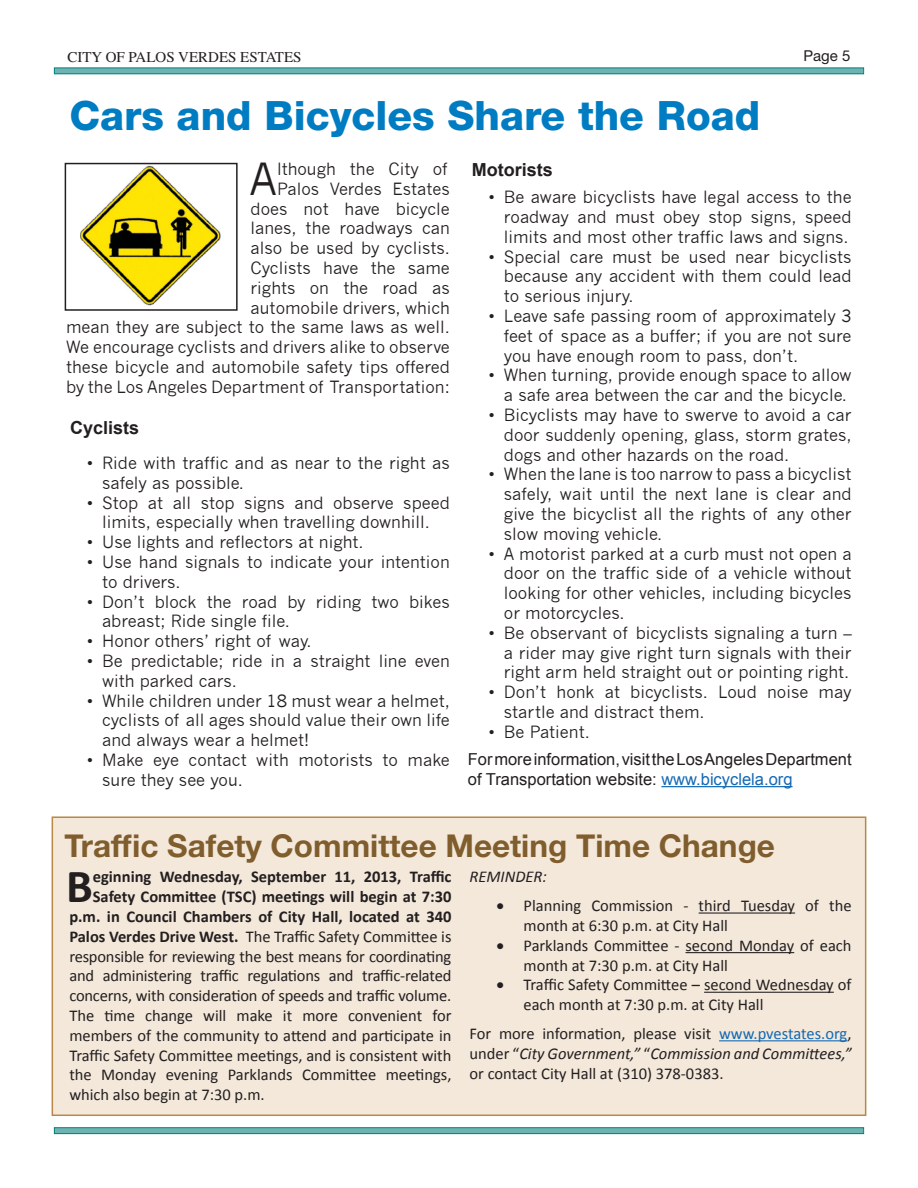
<style>
.page{position:relative;width:918px;height:1188px;background:#fff}
.page>*{position:absolute;margin:0;border:0;box-sizing:border-box;transform-origin:0 0}
.t1{font:700 47.7px "Calibri";color:#231f20}
.t2{font:43.2px "News Gothic";color:#231f20}
.t3{font:800 40.5px "Helvetica Neue LT Std";color:#007cc2}
.drop_cap{font:700 31.5px "Helvetica Neue LT Std";color:#805d2d}
.t4{font:700 18px "Arial";color:#231f20}
.t5{font:16.5px/19.8px "News Gothic";color:#231f20;text-align:justify}
.t6{font:16.5px/19.8px "Calibri";color:#231f20}
.t7{font:700 16.5px "Calibri";color:#231f20}
.t8{font:16.5px/19.8px "Arial";color:#231f20}
.t9{font:italic 16.5px "Calibri";color:#231f20}
.t10{font:15px "Times";color:#231f20}
.t11{font:15px "Helvetica Neue LT Std";color:#231f20}
.s1{color:#1369b4}
.s2{font-weight:700}
.s3{font-style:italic}
</style>
<div class="page">
<div style="left:55px;top:68px;width:808px;height:5px;background:#6cb3b1"></div>
<div style="left:54px;top:67px;width:810px;height:7px;border:1px solid #00827a"></div>
<div style="left:55px;top:1128px;width:808px;height:5px;background:#6cb3b1"></div>
<div style="left:54px;top:1127px;width:810px;height:7px;border:1px solid #00827a"></div>
<hr style="left:661px;top:786px;width:132px;height:1px;background:#1369b4">
<img style="left:80px;top:166px;width:141px;height:140px">
<div style="left:65px;top:163px;width:173px;height:148px;border:2px solid #231f20"></div>
<div style="left:52px;top:816px;width:814px;height:300px;background:#f3e8da;border:2px solid #b98747"></div>
<hr style="left:699px;top:913px;width:96px;height:1px;background:#231f20">
<hr style="left:686px;top:952px;width:108px;height:1px;background:#231f20">
<hr style="left:704px;top:992px;width:130px;height:1px;background:#231f20">
<hr style="left:719px;top:1040px;width:129px;height:1px;background:#1369b4">
<p class="t10" style="left:68px;top:43px;width:236px">CITY OF PALOS VERDES ESTATES</p>
<p class="t11" style="left:804px;top:47px;width:48px">Page 5</p>
<p class="t3" style="left:69px;top:91px;width:692px">Cars and Bicycles Share the Road</p>
<p class="t5" style="left:66px;top:159px;width:385px;text-align:right">lthough the City of<br>Palos Verdes Estates<br>does not have bicycle<br>lanes, the roadways can<br>also be used by cyclists.<br>Cyclists have the same<br>rights on the road as<br>automobile drivers, which<br>mean they are subject to the same laws as well.<br>We encourage cyclists and drivers alike to observe these bicycle and automobile safety tips offered by the Los Angeles Department of Transportation:</p>
<p class="t4" style="left:70px;top:416px;width:71px">Cyclists</p>
<p class="t5" style="left:102px;top:453px;width:349px;text-indent:-15px">• Ride with traffic and as near to the right as safely as possible.</p>
<p class="t5" style="left:87px;top:493px;width:364px;text-align:center">• Stop at all stop signs and observe speed limits, especially when travelling downhill.</p>
<p class="t5" style="left:87px;top:532px;width:278px">• Use lights and reflectors at night.</p>
<p class="t5" style="left:102px;top:552px;width:349px;text-indent:-15px">• Use hand signals to indicate your intention to drivers.</p>
<p class="t5" style="left:102px;top:592px;width:349px;text-indent:-15px">• Don’t block the road by riding two bikes abreast; Ride single file.</p>
<p class="t5" style="left:87px;top:631px;width:226px">• Honor others’ right of way.</p>
<p class="t5" style="left:102px;top:651px;width:349px;text-indent:-15px">• Be predictable; ride in a straight line even with parked cars.</p>
<p class="t5" style="left:102px;top:691px;width:349px;text-indent:-15px">• While children under 18 must wear a helmet, cyclists of all ages should value their own life and always wear a helmet!</p>
<p class="t5" style="left:102px;top:750px;width:349px;text-indent:-15px">• Make eye contact with motorists to make sure they see you.</p>
<p class="t2" style="left:250px;top:154px;width:29px">A</p>
<p class="t4" style="left:472px;top:158px;width:82px">Motorists</p>
<p class="t5" style="left:504px;top:187px;width:349px;text-indent:-15px">• Be aware bicyclists have legal access to the roadway and must obey stop signs, speed limits and most other traffic laws and signs.</p>
<p class="t5" style="left:504px;top:247px;width:349px;text-indent:-15px">• Special care must be used near bicyclists because any accident with them could lead to serious injury.</p>
<p class="t5" style="left:504px;top:306px;width:349px;text-indent:-15px">• Leave safe passing room of approximately 3 feet of space as a buffer; if you are not sure you have enough room to pass, don’t.</p>
<p class="t5" style="left:489px;top:366px;width:364px;text-align:right">• When turning, provide enough space to allow a safe area between the car and the bicycle.</p>
<p class="t5" style="left:504px;top:405px;width:349px;text-indent:-15px">• Bicyclists may have to swerve to avoid a car door suddenly opening, glass, storm grates, dogs and other hazards on the road.</p>
<p class="t5" style="left:504px;top:465px;width:349px;text-indent:-15px">• When the lane is too narrow to pass a bicyclist safely, wait until the next lane is clear and give the bicyclist all the rights of any other slow moving vehicle.</p>
<p class="t5" style="left:504px;top:544px;width:349px;text-indent:-15px">• A motorist parked at a curb must not open a door on the traffic side of a vehicle without looking for other vehicles, including bicycles or motorcycles.</p>
<p class="t5" style="left:504px;top:623px;width:349px;text-indent:-15px">• Be observant of bicyclists signaling a turn – a rider may give right turn signals with their right arm held straight out or pointing right.</p>
<p class="t5" style="left:504px;top:682px;width:349px;text-indent:-15px">• Don’t honk at bicyclists. Loud noise may startle and distract them.</p>
<p class="t5" style="left:489px;top:722px;width:102px">• Be Patient.</p>
<p class="t8" style="left:468px;top:750px;width:385px">For more information, visit the Los Angeles Department of Transportation website: <span class="s1">www.bicyclela.org</span></p>
<p class="drop_cap" style="left:65px;top:827px;width:712px">Traffic Safety Committee Meeting Time Change</p>
<p class="t1" style="left:66px;top:857px;width:28px">B</p>
<p class="t7" style="left:93px;top:867px;width:360px">eginning Wednesday, September 11, 2013, Traffic</p>
<p class="t7" style="left:93px;top:886px;width:360px">Safety Committee (TSC) meetings will begin at 7:30</p>
<p class="t7" style="left:69px;top:906px;width:384px">p.m. in Council Chambers of City Hall, located at 340</p>
<p class="t6" style="left:69px;top:926px;width:384px"><span class="s2">Palos Verdes Drive West.</span> The Traffic Safety Committee is</p>
<p class="t6" style="left:69px;top:945px;width:384px">responsible for reviewing the best means for coordinating</p>
<p class="t6" style="left:69px;top:965px;width:383px">and administering traffic regulations and traffic-related</p>
<p class="t6" style="left:69px;top:985px;width:383px">concerns, with consideration of speeds and traffic volume.</p>
<p class="t6" style="left:69px;top:1005px;width:384px">The time change will make it more convenient for</p>
<p class="t6" style="left:69px;top:1025px;width:384px">members of the community to attend and participate in</p>
<p class="t6" style="left:69px;top:1044px;width:384px">Traffic Safety Committee meetings, and is consistent with</p>
<p class="t6" style="left:69px;top:1064px;width:384px">the Monday evening Parklands Committee meetings,</p>
<p class="t6" style="left:69px;top:1084px;width:197px">which also begin at 7:30 p.m.</p>
<p class="t9" style="left:470px;top:867px;width:79px">REMINDER:</p>
<p class="t6" style="left:524px;top:895px;width:330px;text-indent:-27px">• Planning Commission - third Tuesday of the month at 6:30 p.m. at City Hall</p>
<p class="t6" style="left:524px;top:935px;width:330px;text-indent:-27px">• Parklands Committee - second Monday of each month at 7:30 p.m. at City Hall</p>
<p class="t6" style="left:524px;top:974px;width:330px;text-indent:-27px">• Traffic Safety Committee – second Wednesday of each month at 7:30 p.m. at City Hall</p>
<p class="t6" style="left:470px;top:1023px;width:384px;text-align:justify">For more information, please visit <span class="s1">www.pvestates.org</span>, under “<span class="s3">City Government,”</span> “<span class="s3">Commission and Committees,” </span>or contact City Hall at (310) 378-0383.</p>
</div>
